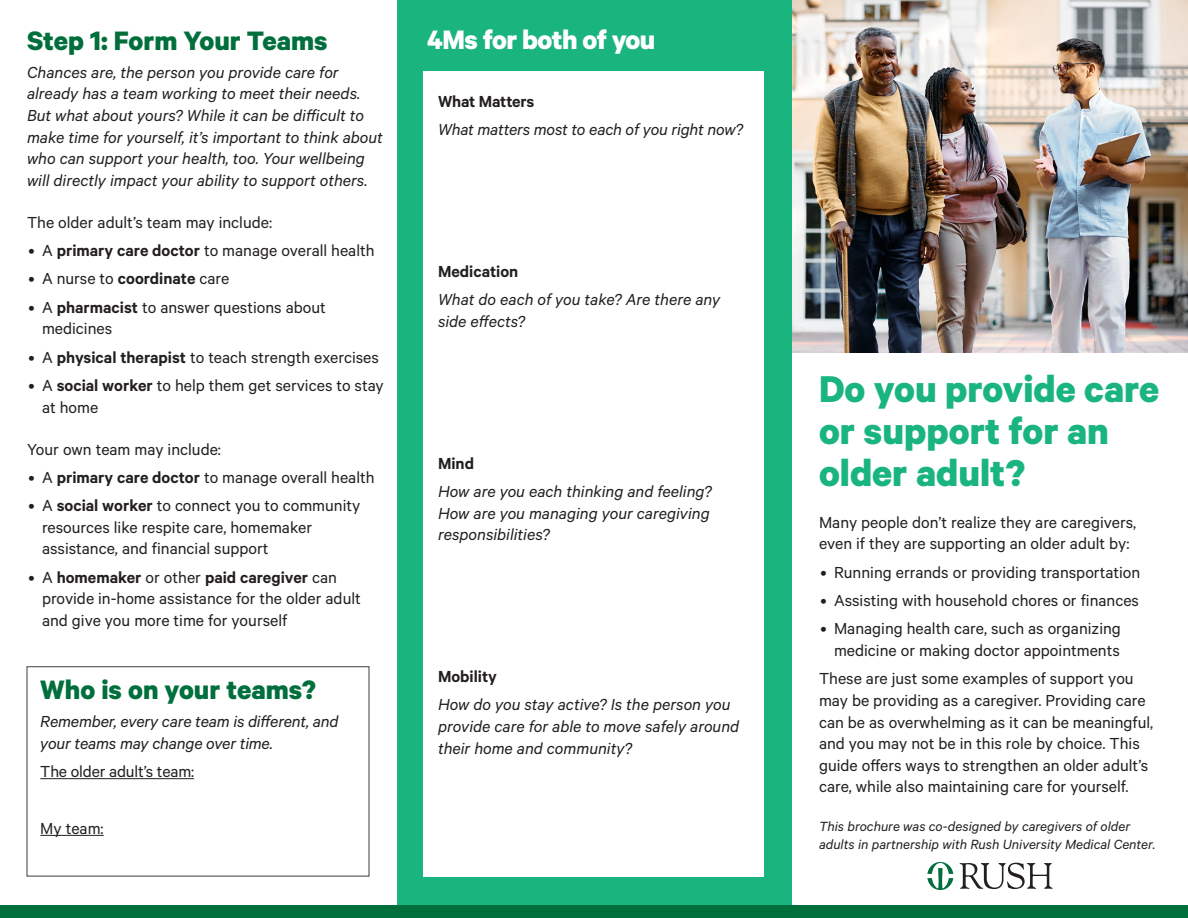
<style>
.page{position:relative;width:1188px;height:918px;background:#fff}
.page>*{position:absolute;margin:0;border:0;box-sizing:border-box;transform-origin:0 0}
.t1{font:700 42px/42px "Calibre";color:#1ab47f}
.t2{font:700 30px "Calibre";color:#006f3c}
.t3{font:700 30px "Calibre";letter-spacing:-.02em;color:#fff}
.t4{font:18px/21.6px "Calibre";color:#231f20}
.t5{font:italic 18px/21.6px "Calibre";color:#231f20}
.t6{font:600 18px "Calibre";color:#231f20}
.t7{font:italic 15px/18px "Calibre";color:#231f20}
.s1{font-weight:600}
</style>
<div class="page">
<div style="left:397px;top:0;width:395px;height:918px;background:#1ab47f"></div>
<img style="left:792px;top:0;width:396px;height:353px">
<svg style="left:927px;top:862px;width:26px;height:28px"></svg>
<svg style="left:960px;top:862px;width:93px;height:27px"></svg>
<div style="left:0;top:905px;width:1188px;height:13px;background:#006f3c"></div>
<div style="left:27px;top:666px;width:342px;height:210px;border:1px solid #3e3e3f"></div>
<hr style="left:40px;top:778px;width:154px;height:1px;background:#231f20">
<hr style="left:40px;top:835px;width:64px;height:1px;background:#231f20">
<div style="left:424px;top:71px;width:340px;height:805px;background:#fff"></div>
<p class="t2" style="left:27px;top:22px;width:302px">Step 1: Form Your Teams</p>
<p class="t5" style="left:27px;top:61px;width:357px">Chances are, the person you provide care for already has a team working to meet their needs.<br>But what about yours? While it can be difficult to make time for yourself, it’s important to think about who can support your health, too. Your wellbeing will directly impact your ability to support others.</p>
<p class="t4" style="left:27px;top:211px;width:247px">The older adult’s team may include:</p>
<p class="t4" style="left:28px;top:239px;width:348px">• A <span class="s1">primary care doctor</span> to manage overall health</p>
<p class="t4" style="left:28px;top:267px;width:202px">• A nurse to <span class="s1">coordinate</span> care</p>
<p class="t4" style="left:42px;top:296px;width:285px;text-indent:-14px">• A <span class="s1">pharmacist</span> to answer questions about medicines</p>
<p class="t4" style="left:28px;top:346px;width:352px">• A <span class="s1">physical therapist</span> to teach strength exercises</p>
<p class="t4" style="left:42px;top:374px;width:343px;text-indent:-14px">• A <span class="s1">social worker</span> to help them get services to stay at home</p>
<p class="t4" style="left:27px;top:437px;width:196px">Your own team may include:</p>
<p class="t4" style="left:28px;top:466px;width:348px">• A <span class="s1">primary care doctor</span> to manage overall health</p>
<p class="t4" style="left:42px;top:494px;width:320px;text-indent:-14px">• A <span class="s1">social worker</span> to connect you to community resources like respite care, homemaker assistance, and financial support</p>
<p class="t4" style="left:42px;top:566px;width:320px;text-indent:-14px">• A <span class="s1">homemaker</span> or other <span class="s1">paid caregiver</span> can provide in-home assistance for the older adult and give you more time for yourself</p>
<p class="t2" style="left:40px;top:671px;width:277px">Who is on your teams?</p>
<p class="t5" style="left:40px;top:710px;width:300px">Remember, every care team is different, and your teams may change over time.</p>
<p class="t4" style="left:40px;top:760px;width:155px">The older adult’s team:</p>
<p class="t4" style="left:40px;top:817px;width:65px">My team:</p>
<p class="t3" style="left:427px;top:21px;width:230px">4Ms for both of you</p>
<p class="t6" style="left:438px;top:91px;width:98px">What Matters</p>
<p class="t5" style="left:438px;top:118px;width:307px">What matters most to each of you right now?</p>
<p class="t6" style="left:438px;top:261px;width:82px">Medication</p>
<p class="t5" style="left:438px;top:288px;width:284px">What do each of you take? Are there any side effects?</p>
<p class="t6" style="left:438px;top:452px;width:38px">Mind</p>
<p class="t5" style="left:438px;top:480px;width:275px;text-align:justify">How are you each thinking and feeling?<br>How are you managing your caregiving responsibilities?</p>
<p class="t6" style="left:438px;top:666px;width:60px">Mobility</p>
<p class="t5" style="left:438px;top:693px;width:303px">How do you stay active? Is the person you provide care for able to move safely around their home and community?</p>
<p class="t1" style="left:819px;top:367px;width:342px">Do you provide care or support for an older adult?</p>
<p class="t4" style="left:819px;top:511px;width:319px">Many people don’t realize they are caregivers, even if they are supporting an older adult by:</p>
<p class="t4" style="left:821px;top:561px;width:321px">• Running errands or providing transportation</p>
<p class="t4" style="left:821px;top:589px;width:320px">• Assisting with household chores or finances</p>
<p class="t4" style="left:821px;top:617px;width:302px;text-align:right">• Managing health care, such as organizing medicine or making doctor appointments</p>
<p class="t4" style="left:819px;top:667px;width:336px">These are just some examples of support you may be providing as a caregiver. Providing care can be as overwhelming as it can be meaningful, and you may not be in this role by choice. This guide offers ways to strengthen an older adult’s care, while also maintaining care for yourself.</p>
<p class="t7" style="left:819px;top:816px;width:338px">This brochure was co-designed by caregivers of older adults in partnership with Rush University Medical Center.</p>
</div>
